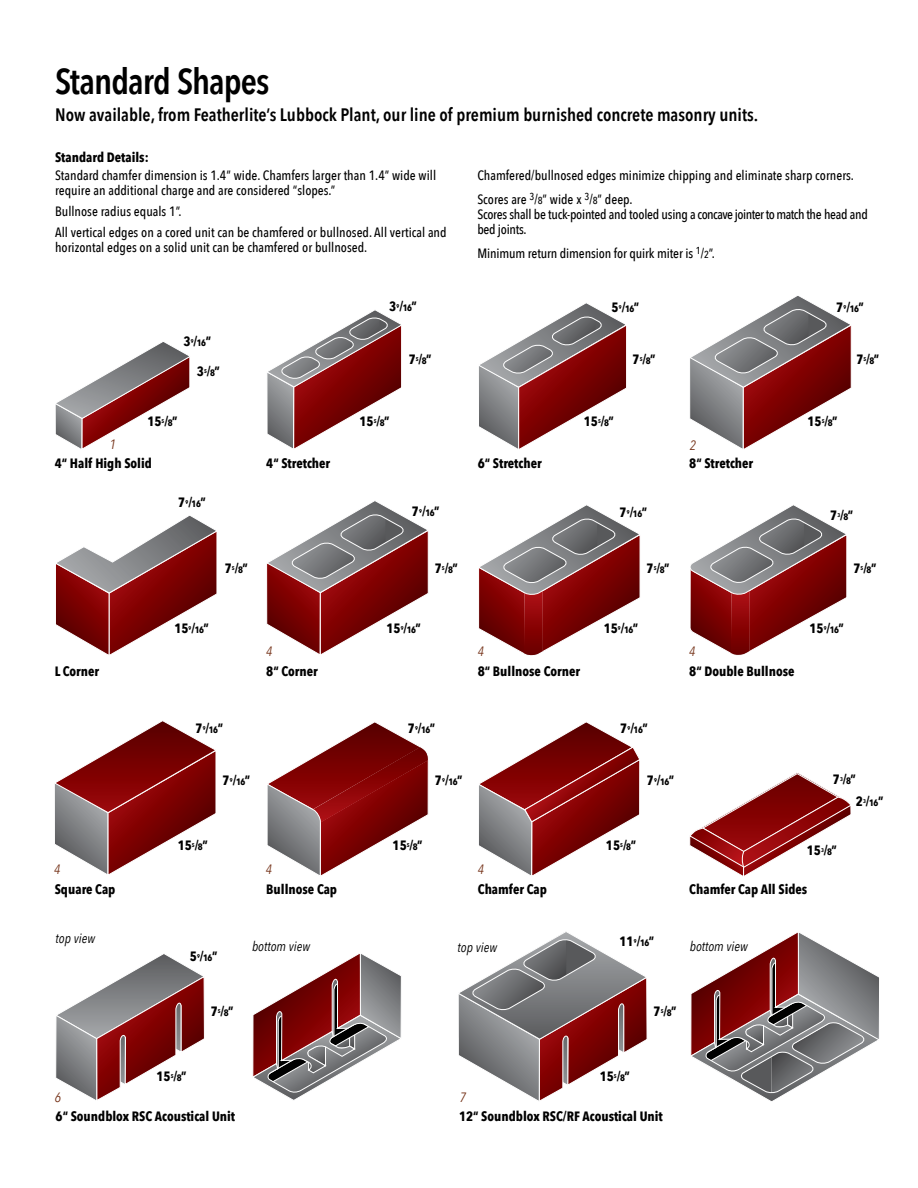
<style>
.page{position:relative;width:918px;height:1188px;background:#fff}
.page>*{position:absolute;margin:0;border:0;box-sizing:border-box;transform-origin:0 0}
.t1{font:600 36px "Avenir Next Condensed";letter-spacing:-.03em;color:#000}
.t2{font:600 18px "Avenir Next Condensed";color:#000}
.t3{font:700 13.5px "Avenir Next Condensed";color:#000}
.t4{font:500 13.5px/15px "Avenir Next Condensed";color:#000}
.t5{font:500 13.5px/15px "Avenir Next Condensed";letter-spacing:-.02em;color:#000}
.t6{font:italic 13.5px "Avenir Next Condensed";color:#000}
.t7{font:italic 13.5px "Avenir Next Condensed";color:#743117}
.t8{font:700 5.4px "Avenir Next Condensed";color:#000}
.s1{font-size:9.3px}
.s2{font-size:10.2px}
</style>
<div class="page">
<svg style="left:689px;top:772px;width:162px;height:104px"></svg>
<svg style="left:56px;top:515px;width:161px;height:140px"></svg>
<svg style="left:266px;top:501px;width:163px;height:153px"></svg>
<svg style="left:479px;top:505px;width:161px;height:151px"></svg>
<svg style="left:690px;top:505px;width:157px;height:150px"></svg>
<svg style="left:55px;top:342px;width:135px;height:107px"></svg>
<svg style="left:267px;top:310px;width:135px;height:139px"></svg>
<svg style="left:479px;top:303px;width:148px;height:146px"></svg>
<svg style="left:690px;top:296px;width:162px;height:153px"></svg>
<svg style="left:54px;top:720px;width:162px;height:155px"></svg>
<svg style="left:267px;top:722px;width:162px;height:154px"></svg>
<svg style="left:479px;top:722px;width:161px;height:154px"></svg>
<svg style="left:690px;top:932px;width:189px;height:169px"></svg>
<svg style="left:458px;top:932px;width:189px;height:169px"></svg>
<svg style="left:56px;top:954px;width:149px;height:146px"></svg>
<svg style="left:252px;top:953px;width:149px;height:147px"></svg>
<h1 class="t1" style="left:55px;top:50px;width:216px">Standard Shapes</h1>
<h2 class="t2" style="left:55px;top:99px;width:705px">Now available, from Featherlite’s Lubbock Plant, our line of premium burnished concrete masonry units.</h2>
<p class="t3" style="left:55px;top:149px;width:95px">Standard Details:</p>
<p class="t4" style="left:55px;top:167px;width:383px">Standard chamfer dimension is 1.4” wide. Chamfers larger than 1.4” wide will require an additional charge and are considered “slopes.”</p>
<p class="t4" style="left:55px;top:200px;width:393px;line-height:21px">Bullnose radius equals 1”.<br>All vertical edges on a cored unit can be chamfered or bullnosed. All vertical and</p>
<p class="t4" style="left:55px;top:239px;width:314px">horizontal edges on a solid unit can be chamfered or bullnosed.</p>
<p class="t3" style="left:183px;top:333px;width:29px">3 /<span class="s1">16</span>”</p>
<p class="t8" style="left:191px;top:338px;width:4px">9</p>
<p class="t3" style="left:147px;top:413px;width:32px">15 /<span class="s1">8</span>”</p>
<p class="t8" style="left:162px;top:417px;width:4px">5</p>
<p class="t3" style="left:197px;top:363px;width:24px">3 /<span class="s1">8</span>”</p>
<p class="t8" style="left:204px;top:367px;width:4px">5</p>
<p class="t3" style="left:389px;top:298px;width:29px">3 /<span class="s1">16</span>”</p>
<p class="t8" style="left:397px;top:303px;width:4px">9</p>
<p class="t3" style="left:409px;top:351px;width:24px">7 /<span class="s1">8</span>”</p>
<p class="t8" style="left:416px;top:356px;width:4px">5</p>
<p class="t3" style="left:360px;top:413px;width:32px">15 /<span class="s1">8</span>”</p>
<p class="t8" style="left:374px;top:417px;width:4px">5</p>
<p class="t4" style="left:477px;top:163px;width:378px;line-height:24px">Chamfered/bullnosed edges minimize chipping and eliminate sharp corners.<br>Scores are <sup>3</sup>/<span class="s2">8</span>” wide x <sup>3</sup>/<span class="s2">8</span>” deep.</p>
<p class="t5" style="left:477px;top:206px;width:392px">Scores shall be tuck-pointed and tooled using a concave jointer to match the head and bed joints.</p>
<p class="t4" style="left:477px;top:245px;width:239px">Minimum return dimension for quirk miter is <sup>1</sup>/<span class="s2">2</span>”.</p>
<p class="t3" style="left:612px;top:299px;width:29px">5 /<span class="s1">16</span>”</p>
<p class="t8" style="left:619px;top:303px;width:4px">9</p>
<p class="t3" style="left:836px;top:299px;width:29px">7 /<span class="s1">16</span>”</p>
<p class="t8" style="left:844px;top:303px;width:4px">9</p>
<p class="t3" style="left:633px;top:351px;width:24px">7 /<span class="s1">8</span>”</p>
<p class="t8" style="left:640px;top:356px;width:4px">5</p>
<p class="t3" style="left:856px;top:351px;width:24px">7 /<span class="s1">8</span>”</p>
<p class="t8" style="left:863px;top:356px;width:4px">5</p>
<p class="t3" style="left:584px;top:413px;width:32px">15 /<span class="s1">8</span>”</p>
<p class="t8" style="left:598px;top:417px;width:4px">5</p>
<p class="t3" style="left:808px;top:413px;width:32px">15 /<span class="s1">8</span>”</p>
<p class="t8" style="left:822px;top:417px;width:4px">5</p>
<p class="t7" style="left:110px;top:436px;width:8px">1</p>
<p class="t7" style="left:690px;top:437px;width:8px">2</p>
<p class="t3" style="left:55px;top:455px;width:99px">4“ Half High Solid</p>
<p class="t3" style="left:266px;top:455px;width:65px">4“ Stretcher</p>
<p class="t3" style="left:478px;top:455px;width:65px">6“ Stretcher</p>
<p class="t3" style="left:689px;top:455px;width:65px">8“ Stretcher</p>
<p class="t3" style="left:178px;top:494px;width:29px">7 /<span class="s1">16</span>”</p>
<p class="t8" style="left:186px;top:499px;width:4px">9</p>
<p class="t3" style="left:412px;top:503px;width:29px">7 /<span class="s1">16</span>”</p>
<p class="t8" style="left:419px;top:507px;width:4px">9</p>
<p class="t3" style="left:620px;top:504px;width:29px">7 /<span class="s1">16</span>”</p>
<p class="t8" style="left:627px;top:509px;width:4px">9</p>
<p class="t3" style="left:830px;top:507px;width:24px">7 /<span class="s1">8</span>”</p>
<p class="t8" style="left:837px;top:512px;width:4px">3</p>
<p class="t3" style="left:225px;top:560px;width:24px">7 /<span class="s1">8</span>”</p>
<p class="t8" style="left:232px;top:565px;width:4px">5</p>
<p class="t3" style="left:435px;top:560px;width:24px">7 /<span class="s1">8</span>”</p>
<p class="t8" style="left:442px;top:565px;width:4px">5</p>
<p class="t3" style="left:647px;top:560px;width:24px">7 /<span class="s1">8</span>”</p>
<p class="t8" style="left:654px;top:565px;width:4px">5</p>
<p class="t3" style="left:853px;top:560px;width:24px">7 /<span class="s1">8</span>”</p>
<p class="t8" style="left:861px;top:565px;width:4px">5</p>
<p class="t3" style="left:174px;top:620px;width:36px">15 /<span class="s1">16</span>”</p>
<p class="t8" style="left:189px;top:625px;width:4px">9</p>
<p class="t3" style="left:386px;top:620px;width:36px">15 /<span class="s1">16</span>”</p>
<p class="t8" style="left:401px;top:624px;width:4px">9</p>
<p class="t3" style="left:604px;top:620px;width:36px">15 /<span class="s1">16</span>”</p>
<p class="t8" style="left:618px;top:624px;width:4px">9</p>
<p class="t3" style="left:810px;top:620px;width:36px">15 /<span class="s1">16</span>”</p>
<p class="t8" style="left:824px;top:624px;width:4px">9</p>
<p class="t7" style="left:266px;top:643px;width:8px">4</p>
<p class="t7" style="left:478px;top:643px;width:8px">4</p>
<p class="t7" style="left:689px;top:643px;width:8px">4</p>
<p class="t3" style="left:55px;top:663px;width:46px">L Corner</p>
<p class="t3" style="left:266px;top:663px;width:53px">8“ Corner</p>
<p class="t3" style="left:478px;top:663px;width:104px">8“ Bullnose Corner</p>
<p class="t3" style="left:689px;top:663px;width:107px">8“ Double Bullnose</p>
<p class="t3" style="left:195px;top:720px;width:29px">7 /<span class="s1">16</span>”</p>
<p class="t8" style="left:203px;top:725px;width:4px">9</p>
<p class="t3" style="left:408px;top:720px;width:29px">7 /<span class="s1">16</span>”</p>
<p class="t8" style="left:415px;top:725px;width:4px">9</p>
<p class="t3" style="left:620px;top:720px;width:29px">7 /<span class="s1">16</span>”</p>
<p class="t8" style="left:628px;top:725px;width:4px">9</p>
<p class="t3" style="left:223px;top:772px;width:29px">7 /<span class="s1">16</span>”</p>
<p class="t8" style="left:230px;top:777px;width:4px">9</p>
<p class="t3" style="left:435px;top:772px;width:29px">7 /<span class="s1">16</span>”</p>
<p class="t8" style="left:442px;top:777px;width:4px">9</p>
<p class="t3" style="left:647px;top:772px;width:29px">7 /<span class="s1">16</span>”</p>
<p class="t8" style="left:654px;top:777px;width:4px">9</p>
<p class="t3" style="left:833px;top:771px;width:24px">7 /<span class="s1">8</span>”</p>
<p class="t8" style="left:840px;top:776px;width:4px">3</p>
<p class="t3" style="left:856px;top:793px;width:29px">2 /<span class="s1">16</span>”</p>
<p class="t8" style="left:863px;top:798px;width:4px">3</p>
<p class="t3" style="left:178px;top:837px;width:32px">15 /<span class="s1">8</span>”</p>
<p class="t8" style="left:192px;top:842px;width:4px">5</p>
<p class="t3" style="left:393px;top:837px;width:32px">15 /<span class="s1">8</span>”</p>
<p class="t8" style="left:407px;top:842px;width:4px">5</p>
<p class="t3" style="left:606px;top:837px;width:32px">15 /<span class="s1">8</span>”</p>
<p class="t8" style="left:620px;top:842px;width:4px">5</p>
<p class="t3" style="left:807px;top:842px;width:32px">15 /<span class="s1">8</span>”</p>
<p class="t8" style="left:821px;top:847px;width:4px">3</p>
<p class="t7" style="left:54px;top:861px;width:8px">4</p>
<p class="t7" style="left:266px;top:861px;width:8px">4</p>
<p class="t7" style="left:478px;top:861px;width:8px">4</p>
<p class="t3" style="left:55px;top:881px;width:62px">Square Cap</p>
<p class="t3" style="left:266px;top:881px;width:72px">Bullnose Cap</p>
<p class="t3" style="left:478px;top:881px;width:71px">Chamfer Cap</p>
<p class="t3" style="left:689px;top:881px;width:120px">Chamfer Cap All Sides</p>
<p class="t6" style="left:56px;top:930px;width:41px">top view</p>
<p class="t3" style="left:619px;top:933px;width:36px">11 /<span class="s1">16</span>”</p>
<p class="t8" style="left:634px;top:938px;width:4px">9</p>
<p class="t6" style="left:252px;top:939px;width:60px">bottom view</p>
<p class="t6" style="left:690px;top:939px;width:60px">bottom view</p>
<p class="t6" style="left:458px;top:939px;width:41px">top view</p>
<p class="t3" style="left:190px;top:948px;width:29px">5 /<span class="s1">16</span>”</p>
<p class="t8" style="left:197px;top:953px;width:4px">9</p>
<p class="t3" style="left:157px;top:1068px;width:32px">15 /<span class="s1">8</span>”</p>
<p class="t8" style="left:171px;top:1072px;width:4px">5</p>
<p class="t3" style="left:211px;top:1003px;width:24px">7 /<span class="s1">8</span>”</p>
<p class="t8" style="left:218px;top:1008px;width:4px">5</p>
<p class="t3" style="left:600px;top:1068px;width:32px">15 /<span class="s1">8</span>”</p>
<p class="t8" style="left:614px;top:1072px;width:4px">5</p>
<p class="t3" style="left:654px;top:1003px;width:24px">7 /<span class="s1">8</span>”</p>
<p class="t8" style="left:661px;top:1008px;width:4px">5</p>
<p class="t7" style="left:55px;top:1089px;width:8px">6</p>
<p class="t7" style="left:460px;top:1089px;width:8px">7</p>
<p class="t3" style="left:56px;top:1108px;width:181px">6“ Soundblox RSC Acoustical Unit</p>
<p class="t3" style="left:459px;top:1108px;width:205px">12“ Soundblox RSC/RF Acoustical Unit</p>
</div>
